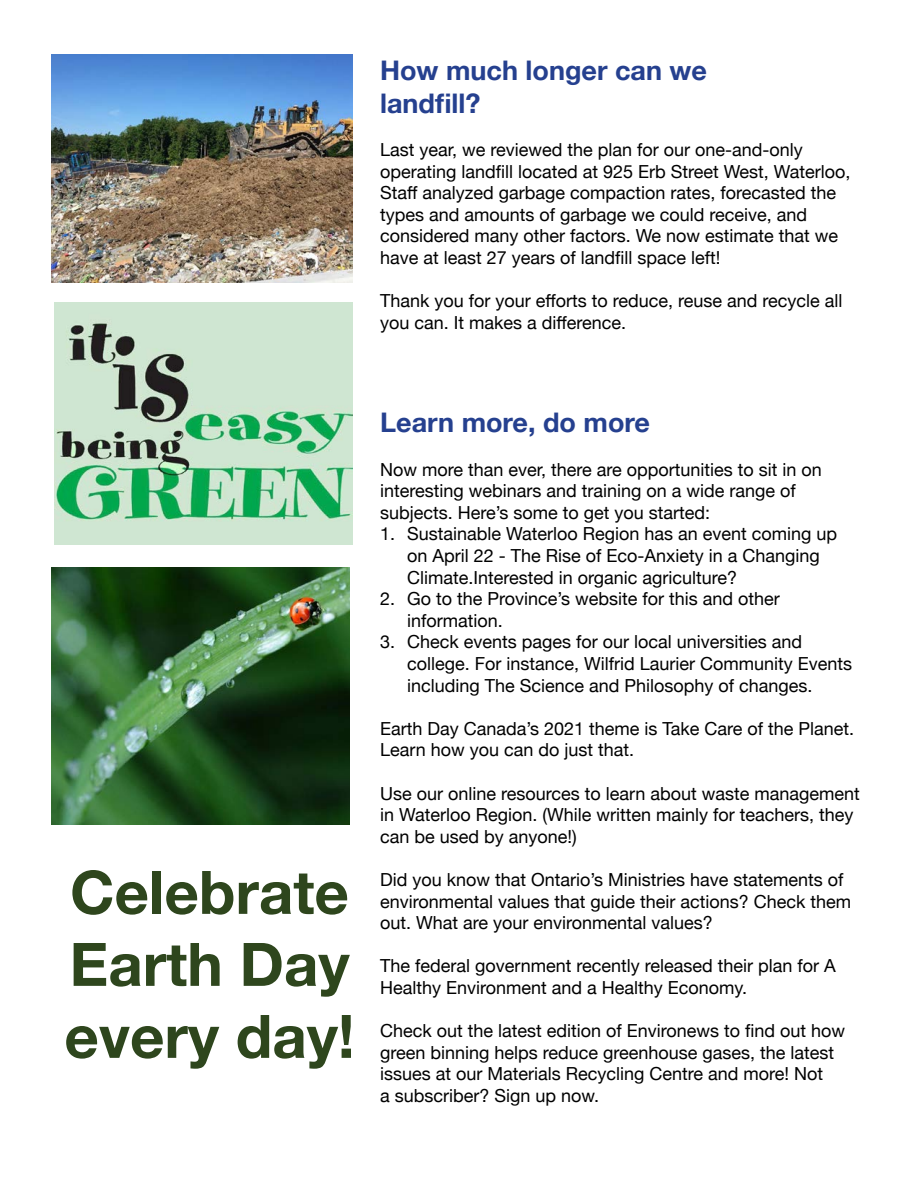
<style>
.page{position:relative;width:918px;height:1188px;background:#fff}
.page>*{position:absolute;margin:0;border:0;box-sizing:border-box;transform-origin:0 0}
.Paragraph_Style_3{font:700 60px "Helvetica Neue";color:#2e461d}
.Paragraph_Style_2{font:700 27px "Helvetica Neue";color:#25408f}
.Paragraph_Style_1{font:18px/21.6px "Helvetica Neue";color:#000}
.Numbers{font:18px/21.6px "Helvetica Neue";color:#000}
</style>
<div class="page">
<img style="left:52px;top:55px;width:301px;height:227px">
<img style="left:54px;top:302px;width:298px;height:242px">
<img style="left:52px;top:567px;width:298px;height:257px">
<p class="Paragraph_Style_2" style="left:380px;top:50px;width:328px">How much longer can we</p>
<p class="Paragraph_Style_2" style="left:380px;top:82px;width:102px">landfill?</p>
<p class="Paragraph_Style_1" style="left:380px;top:140px;width:424px">Last year, we reviewed the plan for our one-and-only</p>
<p class="Paragraph_Style_1" style="left:380px;top:161px;width:472px">operating landfill located at 925 Erb Street West, Waterloo,<br>Staff analyzed garbage compaction rates, forecasted the types and amounts of garbage we could receive, and</p>
<p class="Paragraph_Style_1" style="left:380px;top:226px;width:460px">considered many other factors. We now estimate that we have at least 27 years of landfill space left!</p>
<p class="Paragraph_Style_1" style="left:380px;top:291px;width:464px">Thank you for your efforts to reduce, reuse and recycle all you can. It makes a difference.</p>
<p class="Paragraph_Style_3" style="left:70px;top:845px;width:280px">Celebrate</p>
<p class="Paragraph_Style_3" style="left:69px;top:917px;width:282px">Earth Day</p>
<p class="Paragraph_Style_3" style="left:64px;top:989px;width:292px">every day!</p>
<p class="Paragraph_Style_2" style="left:380px;top:402px;width:271px">Learn more, do more</p>
<p class="Paragraph_Style_1" style="left:380px;top:459px;width:443px">Now more than ever, there are opportunities to sit in on interesting webinars and training on a wide range of</p>
<p class="Paragraph_Style_1" style="left:380px;top:503px;width:332px">subjects. Here’s some to get you started:</p>
<p class="Numbers" style="left:407px;top:524px;width:432px;text-indent:-27px">1. Sustainable Waterloo Region has an event coming up on April 22 - The Rise of Eco-Anxiety in a Changing<br>Climate.Interested in organic agriculture?</p>
<p class="Numbers" style="left:407px;top:589px;width:374px;text-indent:-27px">2. Go to the Province’s website for this and other information.</p>
<p class="Numbers" style="left:407px;top:632px;width:447px;text-indent:-27px">3. Check events pages for our local universities and college. For instance, Wilfrid Laurier Community Events including The Science and Philosophy of changes.</p>
<p class="Paragraph_Style_1" style="left:380px;top:719px;width:476px">Earth Day Canada’s 2021 theme is Take Care of the Planet.<br>Learn how you can do just that.</p>
<p class="Paragraph_Style_1" style="left:380px;top:783px;width:481px">Use our online resources to learn about waste management in Waterloo Region. (While written mainly for teachers, they can be used by anyone!)</p>
<p class="Paragraph_Style_1" style="left:380px;top:870px;width:473px">Did you know that Ontario’s Ministries have statements of environmental values that guide their actions? Check them out. What are your environmental values?</p>
<p class="Paragraph_Style_1" style="left:380px;top:956px;width:457px">The federal government recently released their plan for A<br>Healthy Environment and a Healthy Economy.</p>
<p class="Paragraph_Style_1" style="left:380px;top:1021px;width:467px">Check out the latest edition of Environews to find out how green binning helps reduce greenhouse gases, the latest issues at our Materials Recycling Centre and more! Not</p>
<p class="Paragraph_Style_1" style="left:380px;top:1086px;width:221px">a subscriber? Sign up now.</p>
</div>
